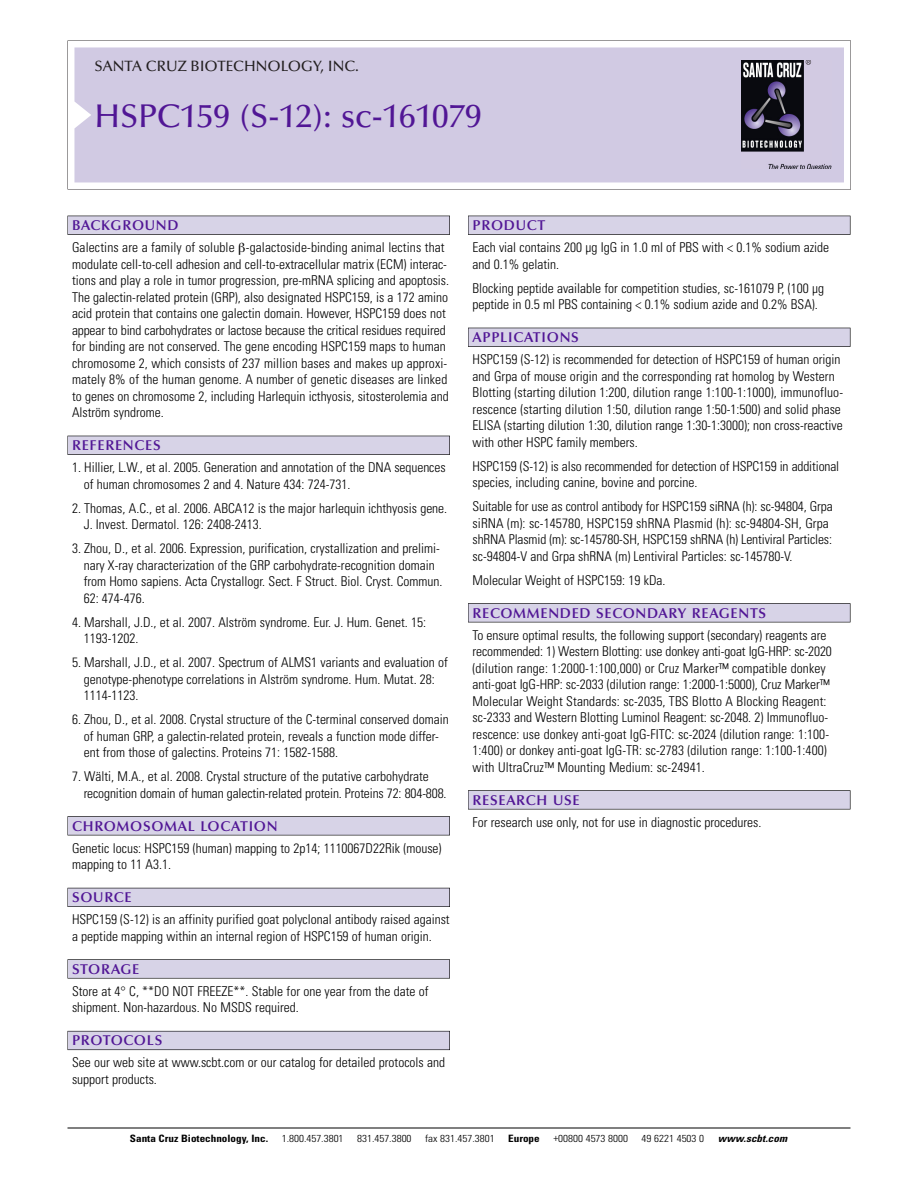
<style>
.page{position:relative;width:918px;height:1188px;background:#fff}
.page>*{position:absolute;margin:0;border:0;box-sizing:border-box;transform-origin:0 0}
.t1{font:500 33px "Optima";color:#511695}
.t2{font:500 15px "Optima";color:#231f20}
.t3{font:600 14.25px "Optima";letter-spacing:.05em;color:#511695}
.t4{font:300 condensed 13.5px/16.5px "Univers";color:#000}
.t5{font:300 condensed 10.2px "Univers";color:#000;scale:1.1 1}
.t6{font:700 condensed 10.2px "Univers";color:#000;scale:1.1 1}
.t7{font:italic 700 condensed 10.2px "Univers";letter-spacing:.005em;color:#000;scale:1.1 1}
</style>
<div class="page">
<svg style="left:68px;top:40px;width:783px;height:149px"></svg>
<div style="left:74px;top:47px;width:770px;height:135px;background:#d1cae3"></div>
<img style="left:741px;top:60px;width:90px;height:108px">
<div style="left:68px;top:216px;width:382px;height:19px;background:#525155"></div>
<div style="left:68px;top:216px;width:381px;height:18px;background:#d7d3e7"></div>
<div style="left:68px;top:436px;width:382px;height:19px;background:#515055"></div>
<div style="left:68px;top:436px;width:381px;height:18px;background:#d7d3e7"></div>
<div style="left:68px;top:816px;width:382px;height:19px;background:#545357"></div>
<div style="left:68px;top:817px;width:381px;height:18px;background:#d7d3e7"></div>
<div style="left:68px;top:888px;width:382px;height:19px;background:#54535a"></div>
<div style="left:68px;top:888px;width:381px;height:18px;background:#d7d3e7"></div>
<svg style="left:68px;top:959px;width:382px;height:20px"></svg>
<div style="left:68px;top:960px;width:381px;height:18px;background:#d7d3e7"></div>
<div style="left:68px;top:1031px;width:382px;height:19px;background:#66646e"></div>
<div style="left:68px;top:1031px;width:381px;height:18px;background:#d7d3e7"></div>
<div style="left:468px;top:216px;width:382px;height:19px;background:#525155"></div>
<div style="left:468px;top:216px;width:382px;height:18px;background:#d7d3e7"></div>
<div style="left:468px;top:328px;width:382px;height:19px;background:#515055"></div>
<div style="left:468px;top:328px;width:382px;height:18px;background:#d7d3e7"></div>
<div style="left:468px;top:603px;width:382px;height:19px;background:#545357"></div>
<div style="left:468px;top:604px;width:382px;height:18px;background:#d7d3e7"></div>
<div style="left:468px;top:790px;width:382px;height:19px;background:#575759"></div>
<div style="left:468px;top:791px;width:382px;height:18px;background:#d7d3e7"></div>
<hr style="left:68px;top:1128px;width:782px;height:1px;background:#000">
<p class="t2" style="left:94px;top:61px;width:266px">SANTA CRUZ BIOTECHNOLOGY, INC.</p>
<h1 class="t1" style="left:94px;top:103px;width:389px">HSPC159 (S-12): sc-161079</h1>
<p class="t3" style="left:72px;top:219px;width:108px">BACKGROUND</p>
<p class="t4" style="left:72px;top:240px;width:379px">Galectins are a family of soluble -galactoside-binding animal lectins that modulate cell-to-cell adhesion and cell-to-extracellular matrix (ECM) interac&shy;tions and play a role in tumor progression, pre-mRNA splicing and apoptosis.<br>The galectin-related protein (GRP), also designated HSPC159, is a 172 amino acid protein that contains one galectin domain. However, HSPC159 does not appear to bind carbohydrates or lactose because the critical residues required for binding are not conserved. The gene encoding HSPC159 maps to human chromosome 2, which consists of 237 million bases and makes up approxi&shy;mately 8% of the human genome. A number of genetic diseases are linked to genes on chromosome 2, including Harlequin icthyosis, sitosterolemia and Alström syndrome.</p>
<p class="t3" style="left:72px;top:440px;width:90px">REFERENCES</p>
<p class="t4" style="left:84px;top:460px;width:363px;text-indent:-12px">1. Hillier, L.W., et al. 2005. Generation and annotation of the DNA sequences of human chromosomes 2 and 4. Nature 434: 724-731.</p>
<p class="t4" style="left:84px;top:501px;width:365px;text-indent:-12px">2. Thomas, A.C., et al. 2006. ABCA12 is the major harlequin ichthyosis gene.<br>J. Invest. Dermatol. 126: 2408-2413.</p>
<p class="t4" style="left:84px;top:541px;width:360px;text-indent:-12px">3. Zhou, D., et al. 2006. Expression, purification, crystallization and prelimi&shy;nary X-ray characterization of the GRP carbohydrate-recognition domain from Homo sapiens. Acta Crystallogr. Sect. F Struct. Biol. Cryst. Commun.<br>62: 474-476.</p>
<p class="t4" style="left:84px;top:615px;width:344px;text-indent:-12px">4. Marshall, J.D., et al. 2007. Alström syndrome. Eur. J. Hum. Genet. 15:<br>1193-1202.</p>
<p class="t4" style="left:84px;top:655px;width:366px;text-indent:-12px">5. Marshall, J.D., et al. 2007. Spectrum of ALMS1 variants and evaluation of genotype-phenotype correlations in Alström syndrome. Hum. Mutat. 28:<br>1114-1123.</p>
<p class="t4" style="left:84px;top:712px;width:367px;text-indent:-12px">6. Zhou, D., et al. 2008. Crystal structure of the C-terminal conserved domain of human GRP, a galectin-related protein, reveals a function mode differ&shy;ent from those of galectins. Proteins 71: 1582-1588.</p>
<p class="t4" style="left:84px;top:769px;width:364px;text-indent:-12px">7. Wälti, M.A., et al. 2008. Crystal structure of the putative carbohydrate recognition domain of human galectin-related protein. Proteins 72: 804-808.</p>
<p class="t3" style="left:72px;top:820px;width:207px">CHROMOSOMAL LOCATION</p>
<p class="t4" style="left:72px;top:841px;width:371px">Genetic locus: HSPC159 (human) mapping to 2p14; 1110067D22Rik (mouse) mapping to 11 A3.1.</p>
<p class="t3" style="left:72px;top:892px;width:61px">SOURCE</p>
<p class="t4" style="left:72px;top:912px;width:379px">HSPC159 (S-12) is an affinity purified goat polyclonal antibody raised against a peptide mapping within an internal region of HSPC159 of human origin.</p>
<p class="t3" style="left:72px;top:963px;width:69px">STORAGE</p>
<p class="t4" style="left:72px;top:984px;width:358px">Store at 4° C, **DO NOT FREEZE**. Stable for one year from the date of shipment. Non-hazardous. No MSDS required.</p>
<p class="t3" style="left:72px;top:1035px;width:92px">PROTOCOLS</p>
<p class="t4" style="left:72px;top:1055px;width:375px">See our web site at www.scbt.com or our catalog for detailed protocols and support products.</p>
<p class="t3" style="left:473px;top:219px;width:74px">PRODUCT</p>
<p class="t4" style="left:473px;top:240px;width:358px">Each vial contains 200 µg IgG in 1.0 ml of PBS with &lt; 0.1% sodium azide and 0.1% gelatin.</p>
<p class="t4" style="left:473px;top:281px;width:353px">Blocking peptide available for competition studies, sc-161079 P, (100 µg peptide in 0.5 ml PBS containing &lt; 0.1% sodium azide and 0.2% BSA).</p>
<p class="t3" style="left:473px;top:332px;width:108px">APPLICATIONS</p>
<p class="t4" style="left:473px;top:352px;width:372px">HSPC159 (S-12) is recommended for detection of HSPC159 of human origin and Grpa of mouse origin and the corresponding rat homolog by Western Blotting (starting dilution 1:200, dilution range 1:100-1:1000), immunofluo&shy;rescence (starting dilution 1:50, dilution range 1:50-1:500) and solid phase ELISA (starting dilution 1:30, dilution range 1:30-1:3000); non cross-reactive with other HSPC family members.</p>
<p class="t4" style="left:473px;top:459px;width:368px">HSPC159 (S-12) is also recommended for detection of HSPC159 in additional species, including canine, bovine and porcine.</p>
<p class="t4" style="left:473px;top:499px;width:362px">Suitable for use as control antibody for HSPC159 siRNA (h): sc-94804, Grpa siRNA (m): sc-145780, HSPC159 shRNA Plasmid (h): sc-94804-SH, Grpa shRNA Plasmid (m): sc-145780-SH, HSPC159 shRNA (h) Lentiviral Particles: sc-94804-V and Grpa shRNA (m) Lentiviral Particles: sc-145780-V.</p>
<p class="t4" style="left:473px;top:573px;width:195px">Molecular Weight of HSPC159: 19 kDa.</p>
<p class="t3" style="left:473px;top:607px;width:295px">RECOMMENDED SECONDARY REAGENTS</p>
<p class="t4" style="left:473px;top:628px;width:361px">To ensure optimal results, the following support (secondary) reagents are recommended: 1) Western Blotting: use donkey anti-goat IgG-HRP: sc-2020 (dilution range: 1:2000-1:100,000) or Cruz Marker™ compatible donkey anti-goat IgG-HRP: sc-2033 (dilution range: 1:2000-1:5000), Cruz Marker™ Molecular Weight Standards: sc-2035, TBS Blotto A Blocking Reagent: sc-2333 and Western Blotting Luminol Reagent: sc-2048. 2) Immunofluo&shy;rescence: use donkey anti-goat IgG-FITC: sc-2024 (dilution range: 1:100- 1:400) or donkey anti-goat IgG-TR: sc-2783 (dilution range: 1:100-1:400) with UltraCruz™ Mounting Medium: sc-24941.</p>
<p class="t3" style="left:473px;top:794px;width:109px">RESEARCH USE</p>
<p class="t4" style="left:473px;top:815px;width:290px">For research use only, not for use in diagnostic procedures.</p>
<p class="t6" style="left:130px;top:1135px;width:127px">Santa Cruz Biotechnology, Inc.</p>
<p class="t5" style="left:282px;top:1135px;width:58px">1.800.457.3801</p>
<p class="t5" style="left:357px;top:1135px;width:51px">831.457.3800</p>
<p class="t5" style="left:425px;top:1135px;width:65px">fax 831.457.3801</p>
<p class="t6" style="left:508px;top:1135px;width:30px">Europe</p>
<p class="t5" style="left:553px;top:1135px;width:69px">+00800 4573 8000</p>
<p class="t5" style="left:642px;top:1135px;width:58px">49 6221 4503 0</p>
<p class="t7" style="left:718px;top:1135px;width:64px">www.scbt.com</p>
</div>
